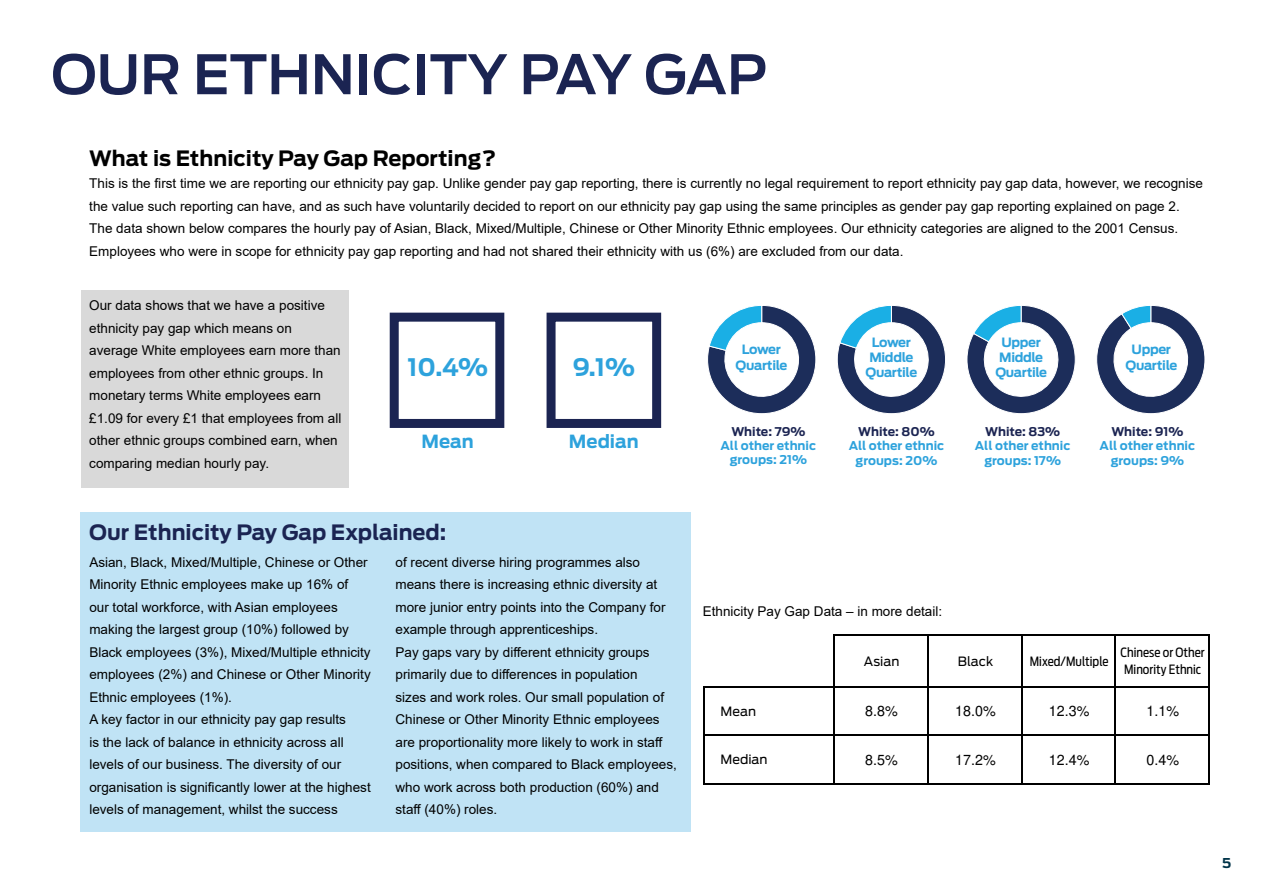
<style>
.page{position:relative;width:1263px;height:893px;background:#fff}
.page>*{position:absolute;margin:0;border:0;box-sizing:border-box;transform-origin:0 0}
.t1{font:600 54px "Ford Antenna";color:#1b2452}
.t2{font:700 24px "Ford Antenna";color:#2da2dc}
.t3{font:700 21px "Ford Antenna";color:#000}
.t4{font:700 21px "Ford Antenna";color:#1b2452}
.t5{font:700 18px "Ford Antenna";color:#2da2dc}
.t6{font:14.25px "Helvetica";letter-spacing:.005em;color:#000}
.t7{font:13.5px/22.5px "Arial";color:#000}
.t8{font:700 13.5px "Ford Antenna";color:#003449}
.t9{font:700 12.75px "Ford Antenna";letter-spacing:-.025em;color:#2da2dc}
.t10{font:12.75px/16.8px "Ford Antenna Cond";color:#000}
.t11{font:12.75px "Ford Antenna";color:#000}
.t12{font:700 12px/14.4px "Ford Antenna";color:#2da2dc;text-align:center}
.t13{font:700 12px "Ford Antenna";color:#1b2452}
</style>
<div class="page">
<div style="left:81px;top:290px;width:268px;height:197px;background:#d9d9d9"></div>
<div style="left:81px;top:512px;width:610px;height:320px;background:#c0e3f5"></div>
<svg style="left:707px;top:305px;width:109px;height:109px"></svg>
<svg style="left:837px;top:305px;width:109px;height:109px"></svg>
<svg style="left:967px;top:305px;width:109px;height:109px"></svg>
<svg style="left:1096px;top:305px;width:109px;height:109px"></svg>
<div style="left:390px;top:313px;width:114px;height:115px;border:9px solid #1b2452"></div>
<div style="left:546px;top:313px;width:115px;height:115px;border:9px solid #1b2452"></div>
<hr style="left:833px;top:634px;width:2px;height:150px;background:#000">
<hr style="left:927px;top:636px;width:2px;height:148px;background:#000">
<hr style="left:1021px;top:636px;width:1px;height:148px;background:#000">
<hr style="left:1115px;top:636px;width:1px;height:148px;background:#000">
<hr style="left:1208px;top:636px;width:2px;height:148px;background:#000">
<hr style="left:703px;top:686px;width:2px;height:98px;background:#000">
<hr style="left:835px;top:634px;width:375px;height:2px;background:#000">
<hr style="left:705px;top:686px;width:505px;height:2px;background:#000">
<hr style="left:705px;top:735px;width:505px;height:1px;background:#000">
<hr style="left:705px;top:783px;width:505px;height:1px;background:#000">
<p class="t1" style="left:51px;top:27px;width:718px">OUR ETHNICITY PAY GAP</p>
<p class="t3" style="left:89px;top:139px;width:408px">What is Ethnicity Pay Gap Reporting?</p>
<p class="t7" style="left:89px;top:172px;width:1115px">This is the first time we are reporting our ethnicity pay gap. Unlike gender pay gap reporting, there is currently no legal requirement to report ethnicity pay gap data, however, we recognise the value such reporting can have, and as such have voluntarily decided to report on our ethnicity pay gap using the same principles as gender pay gap reporting explained on page 2.</p>
<p class="t7" style="left:89px;top:217px;width:1090px">The data shown below compares the hourly pay of Asian, Black, Mixed/Multiple, Chinese or Other Minority Ethnic employees. Our ethnicity categories are aligned to the 2001 Census.<br>Employees who were in scope for ethnicity pay gap reporting and had not shared their ethnicity with us (6%) are excluded from our data.</p>
<p class="t7" style="left:89px;top:294px;width:254px">Our data shows that we have a positive ethnicity pay gap which means on average White employees earn more than employees from other ethnic groups. In monetary terms White employees earn £1.09 for every £1 that employees from all other ethnic groups combined earn, when comparing median hourly pay.</p>
<p class="t2" style="left:407px;top:345px;width:82px">10.4%</p>
<p class="t2" style="left:573px;top:345px;width:64px">9.1%</p>
<p class="t5" style="left:422px;top:426px;width:54px">Mean</p>
<p class="t5" style="left:569px;top:426px;width:71px">Median</p>
<p class="t9" style="left:742px;top:338px;width:41px">Lower</p>
<p class="t9" style="left:735px;top:354px;width:53px">Quartile</p>
<p class="t13" style="left:731px;top:420px;width:76px">White: 79%</p>
<p class="t12" style="left:720px;top:437px;width:97px">All other ethnic groups: 21%</p>
<p class="t9" style="left:872px;top:331px;width:41px">Lower</p>
<p class="t9" style="left:869px;top:346px;width:45px">Middle</p>
<p class="t9" style="left:865px;top:361px;width:53px">Quartile</p>
<p class="t13" style="left:858px;top:421px;width:78px">White: 80%</p>
<p class="t12" style="left:849px;top:437px;width:97px">All other ethnic groups: 20%</p>
<p class="t9" style="left:1001px;top:331px;width:41px">Upper</p>
<p class="t9" style="left:999px;top:346px;width:45px">Middle</p>
<p class="t9" style="left:995px;top:361px;width:53px">Quartile</p>
<p class="t13" style="left:985px;top:421px;width:76px">White: 83%</p>
<p class="t12" style="left:975px;top:437px;width:97px">All other ethnic groups: 17%</p>
<p class="t9" style="left:1131px;top:338px;width:41px">Upper</p>
<p class="t9" style="left:1125px;top:354px;width:53px">Quartile</p>
<p class="t13" style="left:1111px;top:421px;width:74px">White: 91%</p>
<p class="t12" style="left:1099px;top:437px;width:97px">All other ethnic groups: 9%</p>
<p class="t4" style="left:89px;top:513px;width:359px">Our Ethnicity Pay Gap Explained:</p>
<p class="t7" style="left:89px;top:551px;width:283px">Asian, Black, Mixed/Multiple, Chinese or Other Minority Ethnic employees make up 16% of our total workforce, with Asian employees making the largest group (10%) followed by Black employees (3%), Mixed/Multiple ethnicity employees (2%) and Chinese or Other Minority Ethnic employees (1%).</p>
<p class="t7" style="left:89px;top:708px;width:283px">A key factor in our ethnicity pay gap results<br>is the lack of balance in ethnicity across all levels of our business. The diversity of our organisation is significantly lower at the highest levels of management, whilst the success</p>
<p class="t7" style="left:395px;top:551px;width:272px">of recent diverse hiring programmes also means there is increasing ethnic diversity at more junior entry points into the Company for example through apprenticeships.</p>
<p class="t7" style="left:395px;top:641px;width:283px">Pay gaps vary by different ethnicity groups primarily due to differences in population<br>sizes and work roles. Our small population of Chinese or Other Minority Ethnic employees are proportionality more likely to work in staff positions, when compared to Black employees, who work across both production (60%) and staff (40%) roles.</p>
<p class="t7" style="left:703px;top:600px;width:241px">Ethnicity Pay Gap Data – in more detail:</p>
<p class="t11" style="left:864px;top:654px;width:37px">Asian</p>
<p class="t11" style="left:958px;top:654px;width:37px">Black</p>
<p class="t10" style="left:1030px;top:653px;width:80px">Mixed/Multiple</p>
<p class="t10" style="left:1120px;top:645px;width:86px">Chinese or Other<br>Minority Ethnic</p>
<p class="t11" style="left:720px;top:704px;width:37px">Mean</p>
<p class="t6" style="left:865px;top:703px;width:34px">8.8%</p>
<p class="t6" style="left:955px;top:703px;width:42px">18.0%</p>
<p class="t6" style="left:1049px;top:703px;width:42px">12.3%</p>
<p class="t6" style="left:1147px;top:703px;width:34px">1.1%</p>
<p class="t11" style="left:720px;top:752px;width:49px">Median</p>
<p class="t6" style="left:865px;top:751px;width:34px">8.5%</p>
<p class="t6" style="left:955px;top:751px;width:42px">17.2%</p>
<p class="t6" style="left:1049px;top:751px;width:42px">12.4%</p>
<p class="t6" style="left:1147px;top:751px;width:34px">0.4%</p>
<p class="t8" style="left:1222px;top:851px;width:11px">5</p>
</div>
